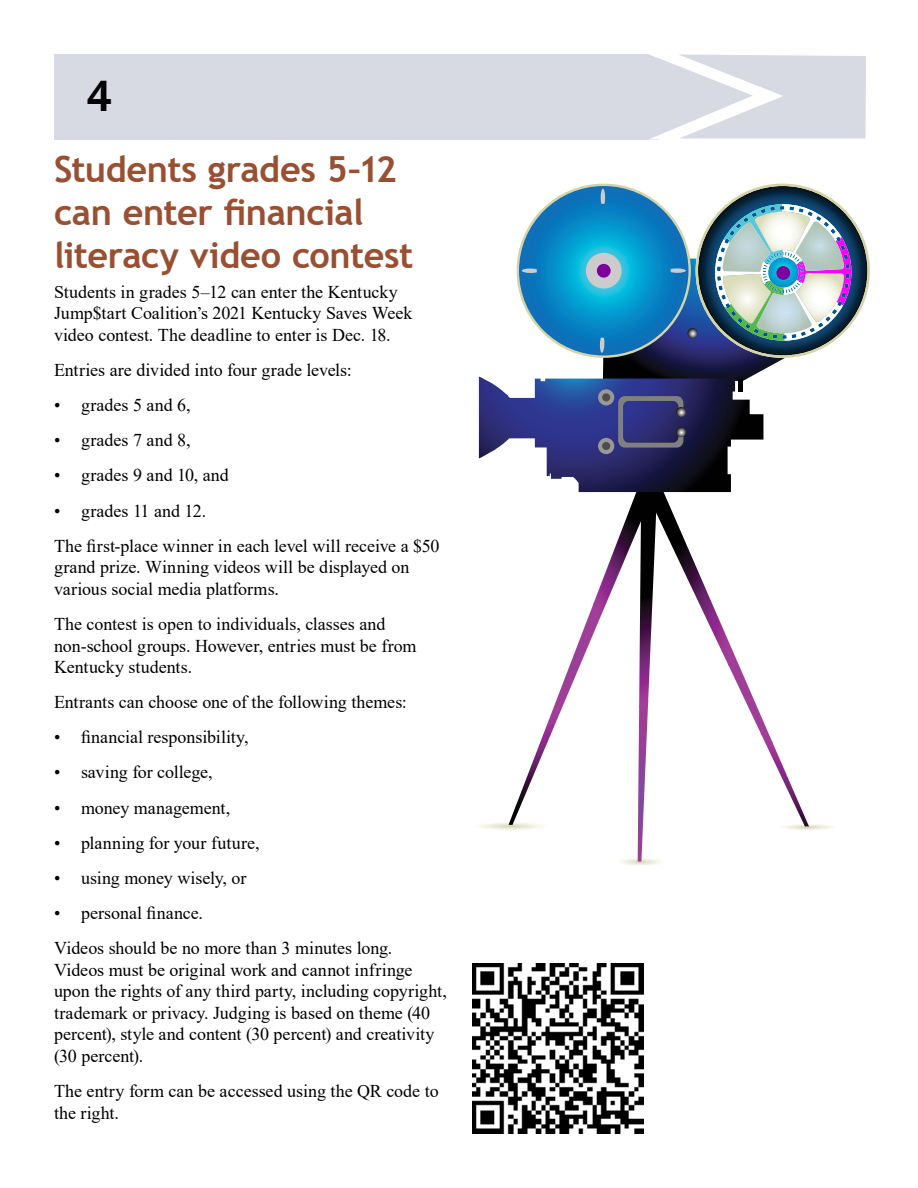
<style>
.page{position:relative;width:918px;height:1188px;background:#fff}
.page>*{position:absolute;margin:0;border:0;box-sizing:border-box;transform-origin:0 0}
.t1{font:500 45px "Franklin Gothic";color:#000}
.t2{font:700 36px/43.2px "Trebuchet MS";letter-spacing:-.015em;color:#994f32}
.t3{font:18px/21.6px "Times New Roman";color:#000}
</style>
<div class="page">
<div style="left:54px;top:54px;width:605px;height:86px;background:#d7dae3"></div>
<svg style="left:649px;top:54px;width:217px;height:85px"></svg>
<img style="left:472px;top:963px;width:171px;height:171px">
<svg style="left:478px;top:184px;width:392px;height:681px"></svg>
<h1 class="t1" style="left:86px;top:68px;width:28px">4</h1>
<h2 class="t2" style="left:54px;top:148px;width:361px">Students grades 5–12 can enter financial literacy video contest</h2>
<p class="t3" style="left:54px;top:280px;width:360px">Students in grades 5–12 can enter the Kentucky<br>Jump$tart Coalition’s 2021 Kentucky Saves Week video contest. The deadline to enter is Dec. 18.</p>
<p class="t3" style="left:54px;top:359px;width:299px">Entries are divided into four grade levels:</p>
<p class="t3" style="left:54px;top:394px;width:138px">• grades 5 and 6,</p>
<p class="t3" style="left:54px;top:429px;width:138px">• grades 7 and 8,</p>
<p class="t3" style="left:54px;top:464px;width:176px">• grades 9 and 10, and</p>
<p class="t3" style="left:54px;top:492px;width:387px;line-height:35.1px">• grades 11 and 12.<br>The first-place winner in each level will receive a $50</p>
<p class="t3" style="left:54px;top:556px;width:357px">grand prize. Winning videos will be displayed on various social media platforms.</p>
<p class="t3" style="left:54px;top:613px;width:364px">The contest is open to individuals, classes and non-school groups. However, entries must be from<br>Kentucky students.</p>
<p class="t3" style="left:54px;top:691px;width:354px">Entrants can choose one of the following themes:</p>
<p class="t3" style="left:54px;top:726px;width:196px">• financial responsibility,</p>
<p class="t3" style="left:54px;top:761px;width:160px">• saving for college,</p>
<p class="t3" style="left:54px;top:796px;width:178px">• money management,</p>
<p class="t3" style="left:54px;top:831px;width:207px">• planning for your future,</p>
<p class="t3" style="left:54px;top:866px;width:194px">• using money wisely, or</p>
<p class="t3" style="left:54px;top:895px;width:340px;line-height:35.1px">• personal finance.<br>Videos should be no more than 3 minutes long.</p>
<p class="t3" style="left:54px;top:958px;width:394px">Videos must be original work and cannot infringe upon the rights of any third party, including copyright, trademark or privacy. Judging is based on theme (40 percent), style and content (30 percent) and creativity (30 percent).</p>
<p class="t3" style="left:54px;top:1080px;width:386px">The entry form can be accessed using the QR code to the right.</p>
</div>
